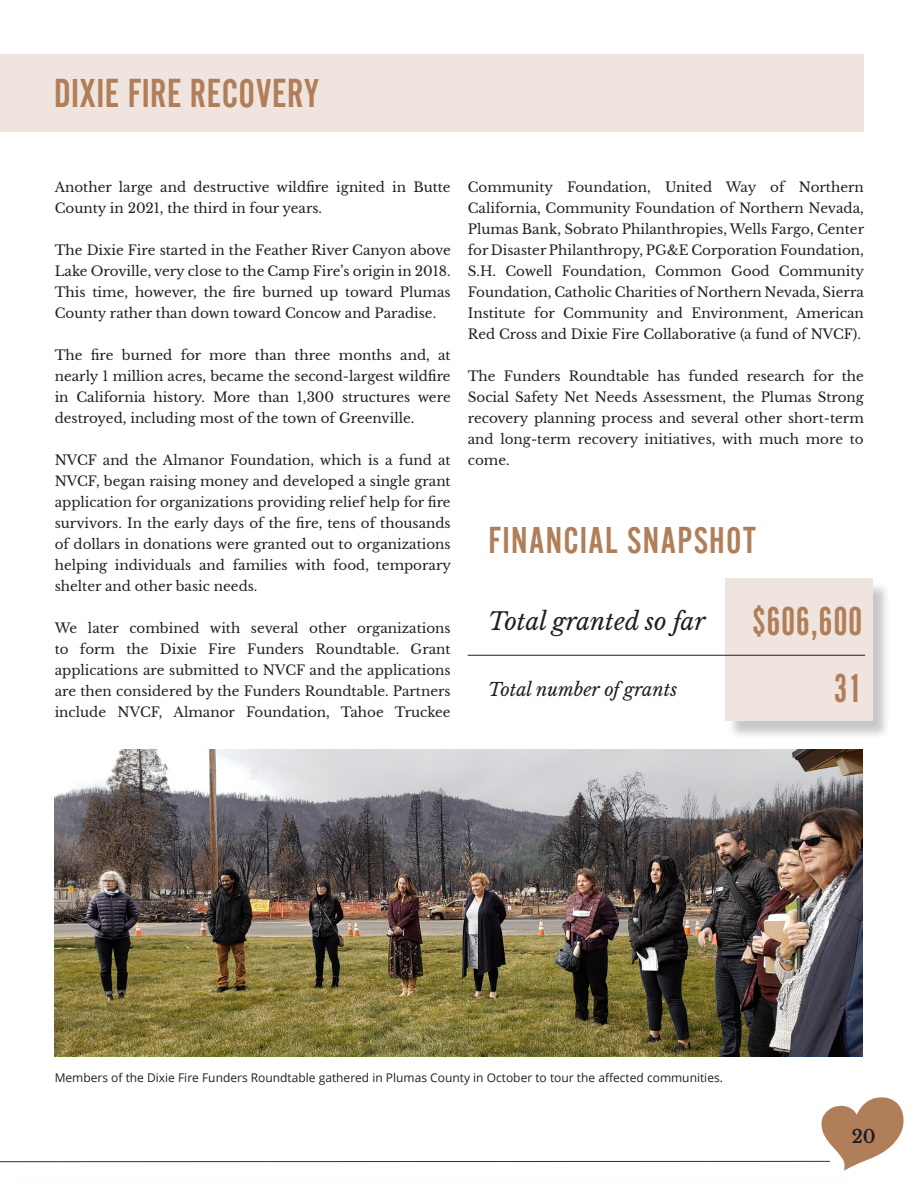
<style>
.page{position:relative;width:918px;height:1188px;background:#fff}
.page>*{position:absolute;margin:0;border:0;box-sizing:border-box;transform-origin:0 0}
.t1{font:42px "Alternate Got No 2 D";letter-spacing:.01em;color:#b17e5a}
.t2{font:42px "Alternate Got No 1 D";letter-spacing:.01em;color:#b17e5a}
.t3{font:39px "Alternate Got No 2 D";letter-spacing:.03em;color:#b17e5a}
.t4{font:italic 24px "Libre Baskerville";color:#231f20}
.t5{font:italic 18px "Libre Baskerville";color:#231f20}
.t6{font:18px "Libre Baskerville";color:#231f20}
.Story_body{font:13.5px/21px "Libre Baskerville";color:#231f20;text-align:justify}
.Photo_caption{font:12px "Open Sans";color:#231f20}
</style>
<div class="page">
<div style="left:0;top:54px;width:864px;height:78px;background:#efe5de"></div>
<img style="left:54px;top:750px;width:808px;height:306px">
<div style="left:727px;top:581px;width:164px;height:159px;background:#231f20;opacity:.25"></div>
<div style="left:725px;top:579px;width:147px;height:142px;background:#efe5de"></div>
<hr style="left:468px;top:655px;width:397px;height:1px;background:#231f20">
<hr style="left:0;top:1161px;width:830px;height:1px;background:#004060">
<svg style="left:821px;top:1097px;width:83px;height:74px"></svg>
<p class="t1" style="left:54px;top:71px;width:267px">DIXIE FIRE RECOVERY</p>
<p class="Story_body" style="left:55px;top:177px;width:397px">Another large and destructive wildfire ignited in Butte<br>County in 2021, the third in four years.</p>
<p class="Story_body" style="left:55px;top:240px;width:398px">The Dixie Fire started in the Feather River Canyon above Lake Oroville, very close to the Camp Fire’s origin in 2018.<br>This time, however, the fire burned up toward Plumas County rather than down toward Concow and Paradise.</p>
<p class="Story_body" style="left:55px;top:345px;width:398px">The fire burned for more than three months and, at nearly 1 million acres, became the second-largest wildfire in California history. More than 1,300 structures were destroyed, including most of the town of Greenville.</p>
<p class="Story_body" style="left:55px;top:450px;width:398px">NVCF and the Almanor Foundation, which is a fund at NVCF, began raising money and developed a single grant application for organizations providing relief help for fire survivors. In the early days of the fire, tens of thousands of dollars in donations were granted out to organizations helping individuals and families with food, temporary shelter and other basic needs.</p>
<p class="Story_body" style="left:55px;top:618px;width:398px">We later combined with several other organizations to form the Dixie Fire Funders Roundtable. Grant applications are submitted to NVCF and the applications are then considered by the Funders Roundtable. Partners include NVCF, Almanor Foundation, Tahoe Truckee</p>
<p class="Story_body" style="left:468px;top:177px;width:398px">Community Foundation, United Way of Northern California, Community Foundation of Northern Nevada, Plumas Bank, Sobrato Philanthropies, Wells Fargo, Center for Disaster Philanthropy, PG&amp;E Corporation Foundation, S.H. Cowell Foundation, Common Good Community Foundation, Catholic Charities of Northern Nevada, Sierra Institute for Community and Environment, American Red Cross and Dixie Fire Collaborative (a fund of NVCF).</p>
<p class="Story_body" style="left:468px;top:366px;width:398px">The Funders Roundtable has funded research for the Social Safety Net Needs Assessment, the Plumas Strong recovery planning process and several other short-term and long-term recovery initiatives, with much more to come.</p>
<p class="t3" style="left:488px;top:520px;width:269px">FINANCIAL SNAPSHOT</p>
<p class="t4" style="left:488px;top:607px;width:219px">Total granted so far</p>
<p class="t2" style="left:752px;top:599px;width:112px">$606,600</p>
<p class="t5" style="left:488px;top:679px;width:190px">Total number of grants</p>
<p class="t2" style="left:833px;top:666px;width:30px">31</p>
<p class="Photo_caption" style="left:55px;top:1069px;width:670px">Members of the Dixie Fire Funders Roundtable gathered in Plumas County in October to tour the affected communities.</p>
<h3 class="t6" style="left:852px;top:1125px;width:25px">20</h3>
</div>
